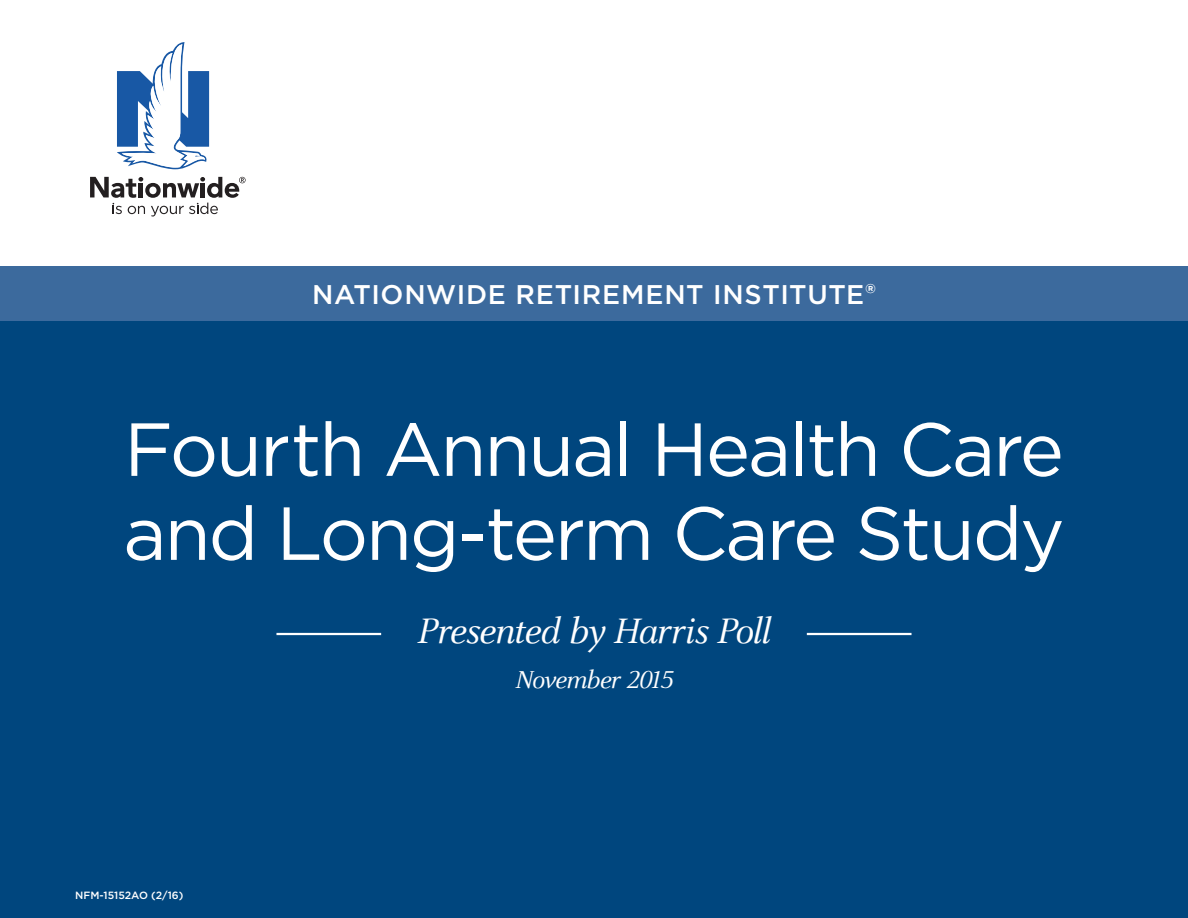
<style>
.page{position:relative;width:1188px;height:918px;background:#fff}
.page>*{position:absolute;margin:0;border:0;box-sizing:border-box;transform-origin:0 0}
.t1{font:75px/84px "Gotham";letter-spacing:-.03em;color:#fff}
.headline_sm{font:italic 39px "Celeste OT";letter-spacing:-.035em;color:#fff}
.t2{font:500 27px "Gotham";letter-spacing:.025em;color:#fff}
.headline_sm-2{font:italic 27px "Celeste OT";letter-spacing:-.03em;color:#fff}
.footnote{font:500 10.5px "Gotham";color:#fff}
</style>
<div class="page">
<div style="left:0;top:267px;width:1188px;height:651px;background:#00467e"></div>
<div style="left:0;top:266px;width:1188px;height:55px;background:#3c6a9d"></div>
<svg style="left:117px;top:42px;width:92px;height:127px"></svg>
<svg style="left:90px;top:177px;width:156px;height:39px"></svg>
<hr style="left:276px;top:633px;width:105px;height:2px;background:#fff">
<hr style="left:807px;top:633px;width:105px;height:2px;background:#fff">
<p class="t2" style="left:312px;top:277px;width:565px">NATIONWIDE RETIREMENT INSTITUTE®</p>
<p class="t1" style="left:123px;top:406px;width:943px">Fourth Annual Health Care and Long-term Care Study</p>
<p class="footnote" style="left:75px;top:888px;width:110px">NFM-15152AO (2/16)</p>
<p class="headline_sm" style="left:417px;top:609px;width:355px">Presented by Harris Poll</p>
<p class="headline_sm-2" style="left:515px;top:664px;width:159px">November 2015</p>
</div>
